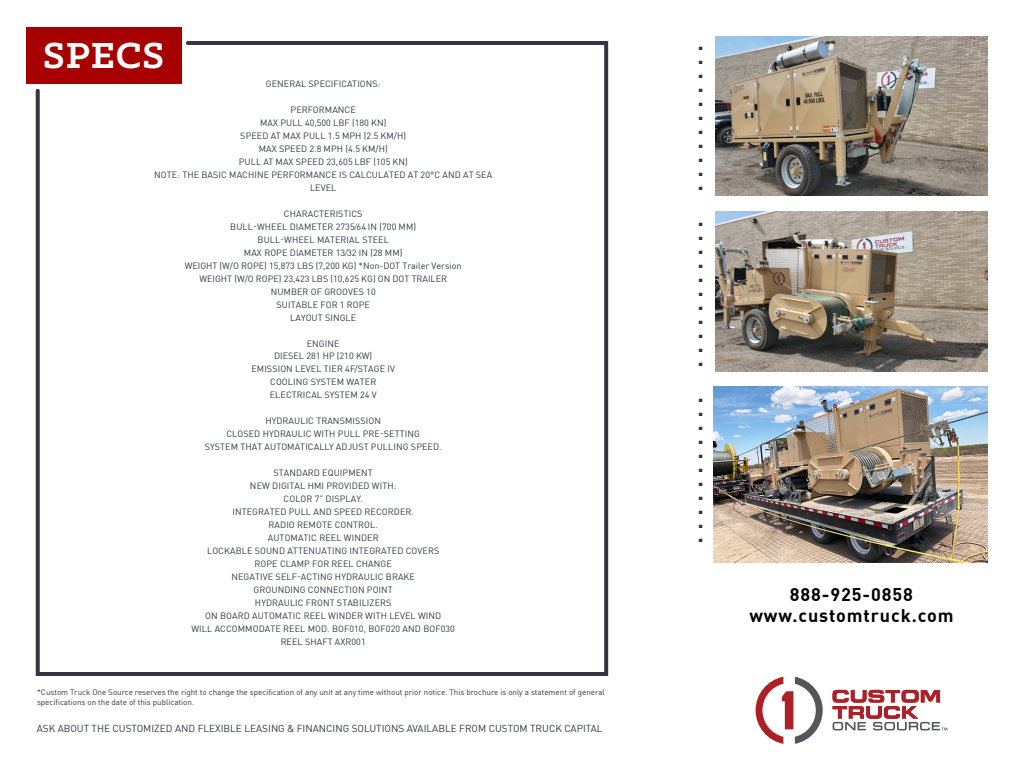
<style>
.page{position:relative;width:1024px;height:768px;background:#fff}
.page>*{position:absolute;margin:0;border:0;box-sizing:border-box;transform-origin:0 0}
.t1{font:700 41px "Klinic Slab";letter-spacing:.025em;color:#fff}
.t2{font:700 23px "DIN Pro";color:#333640}
.t3{font:700 18px "DIN Pro";letter-spacing:.05em;color:#000}
.t4{font:10px "DIN Pro";color:#333640}
.t5{font:9px/13px "DIN Pro";letter-spacing:.01em;color:#333640;text-align:center}
.t6{font:8px/9.6px "DIN Pro";color:#333640}
</style>
<div class="page">
<img style="left:714px;top:387px;width:274px;height:176px">
<img style="left:715px;top:212px;width:273px;height:159px">
<img style="left:715px;top:36px;width:273px;height:160px">
<div style="left:26px;top:27px;width:156px;height:57px;background:#a60003"></div>
<svg style="left:35px;top:41px;width:574px;height:635px"></svg>
<svg style="left:756px;top:677px;width:67px;height:67px"></svg>
<svg style="left:833px;top:690px;width:114px;height:40px"></svg>
<p class="t1" style="left:43px;top:28px;width:123px">SPECS</p>
<p class="t5" style="left:266px;top:76px;width:116px">GENERAL SPECIFICATIONS:</p>
<p class="t5" style="left:154px;top:102px;width:339px">PERFORMANCE<br>MAX PULL 40,500 LBF (180 KN)<br>SPEED AT MAX PULL 1.5 MPH (2.5 KM/H)<br>MAX SPEED 2.8 MPH (4.5 KM/H)<br>PULL AT MAX SPEED 23,605 LBF (105 KN)<br>NOTE: THE BASIC MACHINE PERFORMANCE IS CALCULATED AT 20°C AND AT SEA<br>LEVEL</p>
<p class="t5" style="left:185px;top:206px;width:278px">CHARACTERISTICS<br>BULL-WHEEL DIAMETER 2735⁄64 IN (700 MM)<br>BULL-WHEEL MATERIAL STEEL<br>MAX ROPE DIAMETER 13⁄32 IN (28 MM)<br>WEIGHT (W/O ROPE) 15,873 LBS (7,200 KG) *Non-DOT Trailer Version<br>WEIGHT (W/O ROPE) 23,423 LBS (10,625 KG) ON DOT TRAILER<br>NUMBER OF GROOVES 10<br>SUITABLE FOR 1 ROPE<br>LAYOUT SINGLE</p>
<p class="t5" style="left:251px;top:336px;width:145px">ENGINE<br>DIESEL 281 HP (210 KW)<br>EMISSION LEVEL TIER 4F/STAGE IV<br>COOLING SYSTEM WATER<br>ELECTRICAL SYSTEM 24 V</p>
<p class="t5" style="left:205px;top:414px;width:238px">HYDRAULIC TRANSMISSION<br>CLOSED HYDRAULIC WITH PULL PRE-SETTING<br>SYSTEM THAT AUTOMATICALLY ADJUST PULLING SPEED.</p>
<p class="t5" style="left:191px;top:466px;width:265px">STANDARD EQUIPMENT<br>NEW DIGITAL HMI PROVIDED WITH:<br>COLOR 7” DISPLAY.<br>INTEGRATED PULL AND SPEED RECORDER.<br>RADIO REMOTE CONTROL.<br>AUTOMATIC REEL WINDER<br>LOCKABLE SOUND ATTENUATING INTEGRATED COVERS<br>ROPE CLAMP FOR REEL CHANGE<br>NEGATIVE SELF-ACTING HYDRAULIC BRAKE<br>GROUNDING CONNECTION POINT<br>HYDRAULIC FRONT STABILIZERS<br>ON BOARD AUTOMATIC REEL WINDER WITH LEVEL WIND<br>WILL ACCOMMODATE REEL MOD. BOF010, BOF020 AND BOF030<br>REEL SHAFT AXR001</p>
<p class="t6" style="left:37px;top:687px;width:569px">*Custom Truck One Source reserves the right to change the specification of any unit at any time without prior notice. This brochure is only a statement of general specifications on the date of this publication.</p>
<p class="t4" style="left:37px;top:721px;width:567px">ASK ABOUT THE CUSTOMIZED AND FLEXIBLE LEASING &amp; FINANCING SOLUTIONS AVAILABLE FROM CUSTOM TRUCK CAPITAL</p>
<p class="t2" style="left:697px;top:23px;width:8px">.</p>
<p class="t2" style="left:697px;top:37px;width:8px">.</p>
<p class="t2" style="left:697px;top:51px;width:8px">.</p>
<p class="t2" style="left:697px;top:65px;width:8px">.</p>
<p class="t2" style="left:697px;top:79px;width:8px">.</p>
<p class="t2" style="left:697px;top:93px;width:8px">.</p>
<p class="t2" style="left:697px;top:107px;width:8px">.</p>
<p class="t2" style="left:697px;top:121px;width:8px">.</p>
<p class="t2" style="left:697px;top:135px;width:8px">.</p>
<p class="t2" style="left:697px;top:149px;width:8px">.</p>
<p class="t2" style="left:697px;top:163px;width:8px">.</p>
<p class="t2" style="left:697px;top:200px;width:8px">.</p>
<p class="t2" style="left:697px;top:214px;width:8px">.</p>
<p class="t2" style="left:697px;top:228px;width:8px">.</p>
<p class="t2" style="left:697px;top:242px;width:8px">.</p>
<p class="t2" style="left:697px;top:256px;width:8px">.</p>
<p class="t2" style="left:697px;top:270px;width:8px">.</p>
<p class="t2" style="left:697px;top:284px;width:8px">.</p>
<p class="t2" style="left:697px;top:298px;width:8px">.</p>
<p class="t2" style="left:697px;top:312px;width:8px">.</p>
<p class="t2" style="left:697px;top:326px;width:8px">.</p>
<p class="t2" style="left:697px;top:340px;width:8px">.</p>
<p class="t2" style="left:697px;top:376px;width:8px">.</p>
<p class="t2" style="left:697px;top:390px;width:8px">.</p>
<p class="t2" style="left:697px;top:404px;width:8px">.</p>
<p class="t2" style="left:697px;top:418px;width:8px">.</p>
<p class="t2" style="left:697px;top:432px;width:8px">.</p>
<p class="t2" style="left:697px;top:446px;width:8px">.</p>
<p class="t2" style="left:697px;top:460px;width:8px">.</p>
<p class="t2" style="left:697px;top:474px;width:8px">.</p>
<p class="t2" style="left:697px;top:488px;width:8px">.</p>
<p class="t2" style="left:697px;top:502px;width:8px">.</p>
<p class="t2" style="left:697px;top:516px;width:8px">.</p>
<p class="t3" style="left:790px;top:580px;width:124px">888-925-0858</p>
<p class="t3" style="left:749px;top:602px;width:206px">www.customtruck.com</p>
</div>
